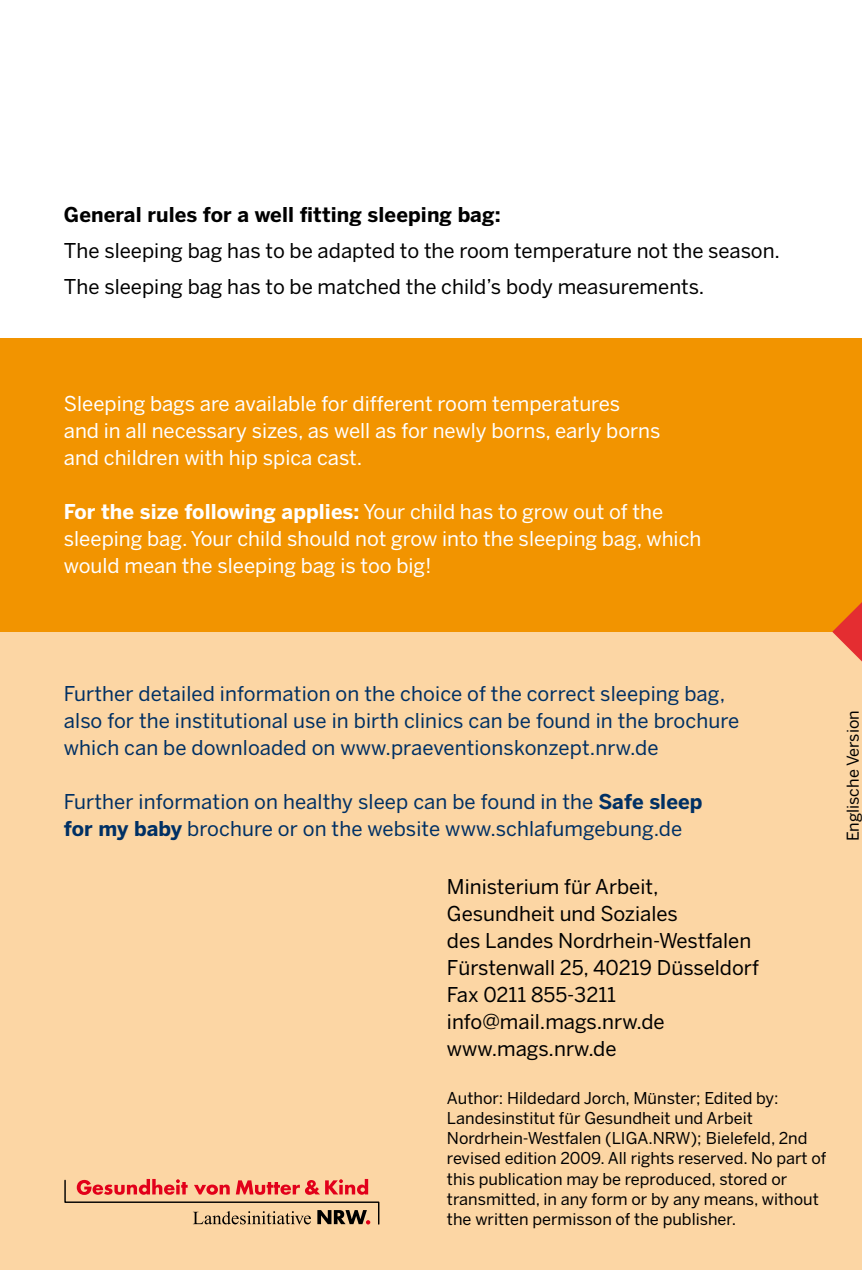
<style>
.page{position:relative;width:862px;height:1270px;background:#fff}
.page>*{position:absolute;margin:0;border:0;box-sizing:border-box;transform-origin:0 0}
.t1{font:20.25px/27px "Benton Sans";letter-spacing:.005em;color:#003064}
.t2{font:20.25px/27px "Benton Sans";color:#fff}
.t3{font:20.25px/27px "Benton Sans";color:#000}
.t4{font:700 20.25px "Benton Sans";letter-spacing:.005em;color:#000}
.t5{font:16.2px/20.2px "Benton Sans";color:#000}
.s1{font-weight:700}
</style>
<div class="page">
<div style="left:0;top:631px;width:861px;height:638px;background:#fcd6a4"></div>
<div style="left:0;top:338px;width:861px;height:293px;background:#f29400"></div>
<svg style="left:831px;top:603px;width:30px;height:58px"></svg>
<svg style="left:64px;top:1179px;width:316px;height:46px"></svg>
<p class="t4" style="left:64px;top:202px;width:438px">General rules for a well fitting sleeping bag:</p>
<p class="t3" style="left:64px;top:232px;width:717px;line-height:36px">The sleeping bag has to be adapted to the room temperature not the season.<br>The sleeping bag has to be matched the child’s body measurements.</p>
<p class="t2" style="left:64px;top:389px;width:598px">Sleeping bags are available for different room temperatures<br>and in all necessary sizes, as well as for newly borns, early borns and children with hip spica cast.</p>
<p class="t2" style="left:64px;top:497px;width:638px"><span class="s1">For the size following applies:</span> Your child has to grow out of the sleeping bag. Your child should not grow into the sleeping bag, which would mean the sleeping bag is too big!</p>
<p class="t1" style="left:64px;top:679px;width:676px">Further detailed information on the choice of the correct sleeping bag, also for the institutional use in birth clinics can be found in the brochure which can be downloaded on www.praeventionskonzept.nrw.de</p>
<p class="t1" style="left:64px;top:787px;width:640px">Further information on healthy sleep can be found in the <span class="s1">Safe sleep for my baby</span> brochure or on the website www.schlafumgebung.de</p>
<p class="t3" style="left:446px;top:872px;width:313px">Ministerium für Arbeit,<br>Gesundheit und Soziales<br>des Landes Nordrhein-Westfalen<br>Fürstenwall 25, 40219 Düsseldorf<br>Fax 0211 855-3211 info@mail.mags.nrw.de www.mags.nrw.de</p>
<p class="t5" style="left:446px;top:1087px;width:380px">Author: Hildedard Jorch, Münster; Edited by:<br>Landesinstitut für Gesundheit und Arbeit Nordrhein-Westfalen (LIGA.NRW); Bielefeld, 2nd revised edition 2009. All rights reserved. No part of this publication may be reproduced, stored or transmitted, in any form or by any means, without the written permisson of the publisher.</p>
<p class="t5" style="left:842px;top:841px;width:132px;rotate:-90deg">Englische Version</p>
</div>
